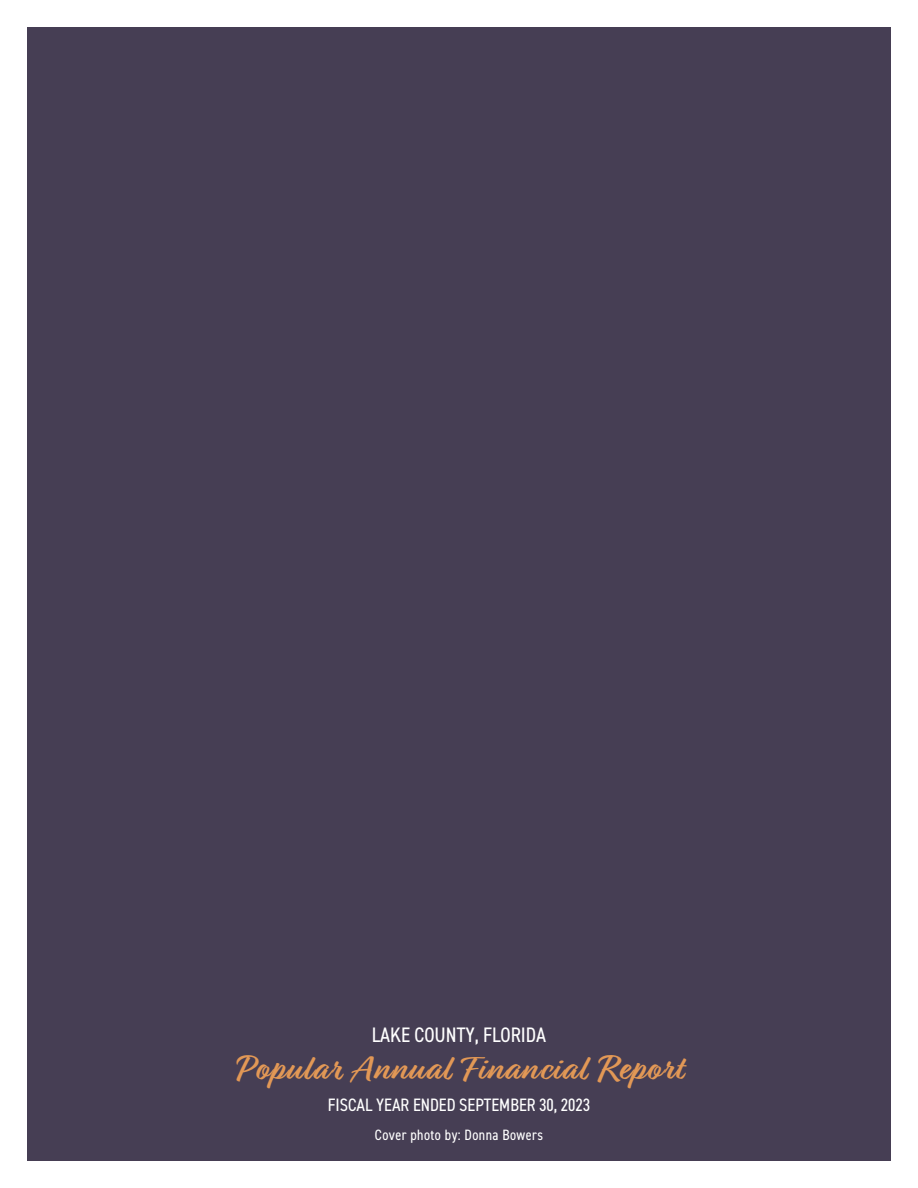
<style>
.page{position:relative;width:918px;height:1188px;background:#fff}
.page>*{position:absolute;margin:0;border:0;box-sizing:border-box;transform-origin:0 0}
.t1{font:700 36px "Relation";letter-spacing:.03em;color:#e29856}
.t2{font:condensed 21px "DIN2014";color:#fff}
.t3{font:condensed 18px "DIN2014";color:#fff}
.t4{font:condensed 15px "DIN2014";letter-spacing:.03em;color:#fff}
</style>
<div class="page">
<div style="left:27px;top:27px;width:864px;height:1134px;background:#463e54"></div>
<p class="t2" style="left:372px;top:1021px;width:176px">LAKE COUNTY, FLORIDA</p>
<h1 class="t1" style="left:236px;top:1048px;width:448px">Popular Annual Financial Report</h1>
<p class="t3" style="left:328px;top:1093px;width:264px">FISCAL YEAR ENDED SEPTEMBER 30, 2023</p>
<p class="t4" style="left:375px;top:1125px;width:170px">Cover photo by: Donna Bowers</p>
</div>
